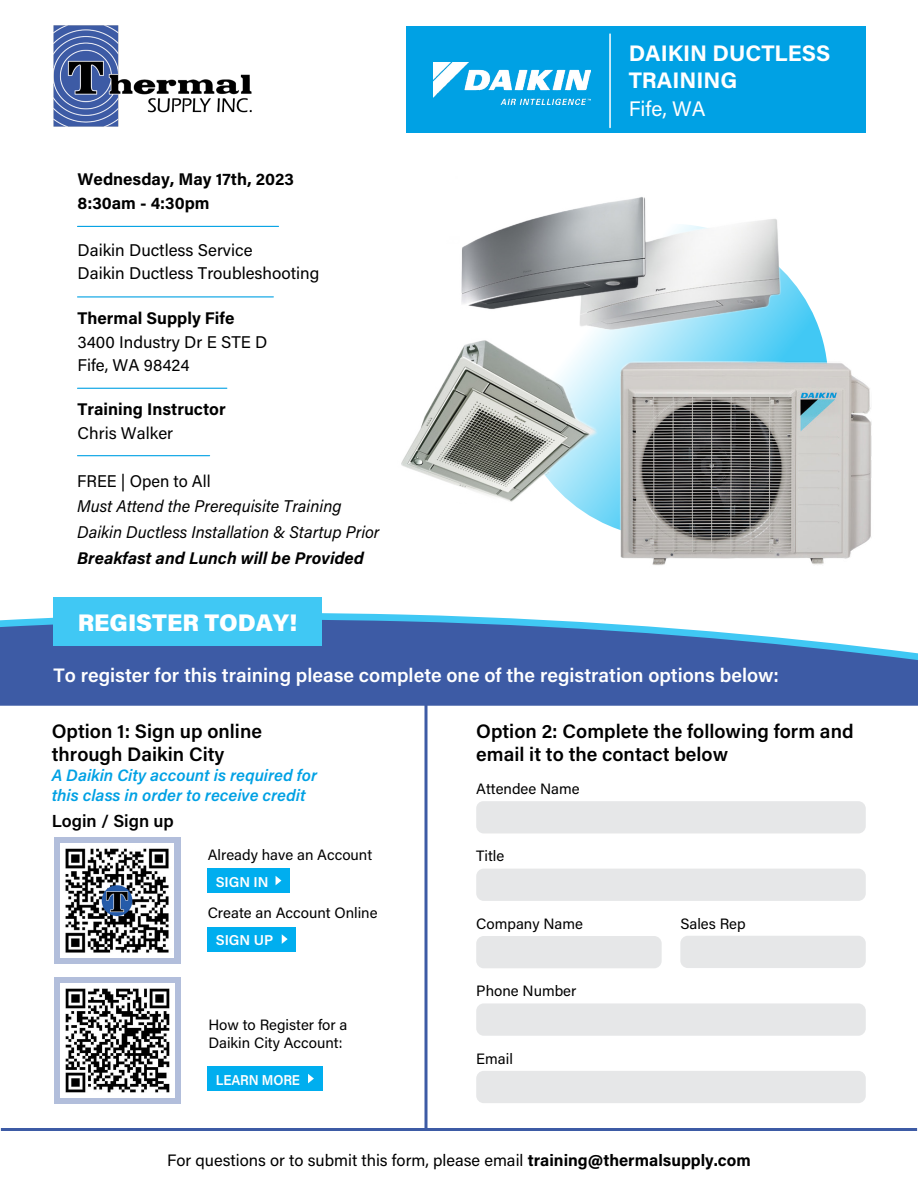
<style>
.page{position:relative;width:918px;height:1188px;background:#fff}
.page>*{position:absolute;margin:0;border:0;box-sizing:border-box;transform-origin:0 0}
.t1{font:900 24px "Acumin Pro";color:#fff}
.t2{font:700 22.5px/27px "Acumin Pro";color:#fff}
.t3{font:21px "Acumin Pro";color:#fff}
.t4{font:600 19.5px/23.4px "Acumin Pro";color:#000}
.t5{font:600 19.5px "Acumin Pro";color:#fff}
.t6{font:600 17.4px "Acumin Pro";color:#000}
.t7{font:16.95px/23.7px "Acumin Pro";color:#000}
.t8{font:italic 16.95px/25.3px "Acumin Pro";color:#000}
.t9{font:700 16.95px "Acumin Pro";color:#000}
.t10{font:italic 700 16.95px "Acumin Pro";color:#000}
.t11{font:16.5px "Acumin Pro";color:#000}
.t12{font:italic 600 16.5px/19.8px "Acumin Pro";color:#00a1e4}
.t13{font:15px/18px "Acumin Pro";color:#000}
.t14{font:600 14.25px "Acumin Pro";letter-spacing:-.01em;color:#fff}
.t15{font:600 14.25px "Acumin Pro";letter-spacing:-.01em;color:#fff;scale:.93 1}
.s1{font-weight:700}
</style>
<div class="page">
<svg style="left:54px;top:977px;width:126px;height:127px;background:#b7c2dd"></svg>
<div style="left:60px;top:983px;width:114px;height:114px;background:#fff"></div>
<div style="left:54px;top:837px;width:127px;height:127px;background:#b2bedb"></div>
<svg style="left:424px;top:706px;width:4px;height:422px;background:#6d83bb"></svg>
<svg style="left:50px;top:613px;width:452px;height:5px"></svg>
<div style="left:208px;top:868px;width:82px;height:25px;background:#00aeef"></div>
<svg style="left:276px;top:876px;width:5px;height:9px"></svg>
<div style="left:208px;top:927px;width:88px;height:25px;background:#00aeef"></div>
<svg style="left:282px;top:934px;width:6px;height:10px"></svg>
<img style="left:60px;top:843px;width:114px;height:114px">
<img style="left:53px;top:25px;width:199px;height:102px">
<div style="left:476px;top:801px;width:390px;height:32px;background:#e6e7e8;border-radius:7px"></div>
<div style="left:476px;top:869px;width:390px;height:32px;background:#e6e7e8;border-radius:8px"></div>
<div style="left:476px;top:936px;width:186px;height:32px;background:#e6e7e8;border-radius:8px"></div>
<div style="left:476px;top:1003px;width:390px;height:33px;background:#e6e7e8;border-radius:8px"></div>
<div style="left:476px;top:1071px;width:390px;height:32px;background:#e6e7e8;border-radius:8px"></div>
<hr style="left:1px;top:1128px;width:916px;height:3px;background:#3d5ba5">
<svg style="left:0;top:618px;width:918px;height:88px;background:#4e6fb1"></svg>
<div style="left:53px;top:597px;width:269px;height:48px;background:#40c8f4"></div>
<img style="left:65px;top:988px;width:104px;height:104px">
<div style="left:208px;top:1066px;width:115px;height:25px;background:#00aeef"></div>
<svg style="left:308px;top:1074px;width:6px;height:9px"></svg>
<img style="left:461px;top:197px;width:336px;height:152px">
<img style="left:601px;top:349px;width:271px;height:216px">
<img style="left:401px;top:323px;width:215px;height:180px">
<div style="left:406px;top:26px;width:460px;height:107px;background:#00a1e4"></div>
<hr style="left:609px;top:34px;width:2px;height:94px;background:#fff">
<img style="left:434px;top:62px;width:156px;height:42px">
<svg style="left:77px;top:225px;width:202px;height:2px"></svg>
<svg style="left:77px;top:296px;width:197px;height:2px"></svg>
<svg style="left:77px;top:387px;width:151px;height:2px"></svg>
<svg style="left:77px;top:455px;width:134px;height:2px"></svg>
<div style="left:680px;top:936px;width:186px;height:32px;background:#e6e7e8;border-radius:8px"></div>
<p class="t9" style="left:78px;top:167px;width:218px">Wednesday, May 17th, 2023</p>
<p class="t9" style="left:78px;top:192px;width:134px">8:30am - 4:30pm</p>
<p class="t7" style="left:78px;top:237px;width:243px">Daikin Ductless Service<br>Daikin Ductless Troubleshooting</p>
<p class="t9" style="left:78px;top:306px;width:158px">Thermal Supply Fife</p>
<p class="t7" style="left:78px;top:329px;width:191px">3400 Industry Dr E STE D<br>Fife, WA 98424</p>
<p class="t9" style="left:78px;top:397px;width:150px">Training Instructor</p>
<p class="t7" style="left:78px;top:420px;width:97px">Chris Walker</p>
<p class="t7" style="left:77px;top:468px;width:135px">FREE | Open to All</p>
<p class="t8" style="left:77px;top:493px;width:304px">Must Attend the Prerequisite Training<br>Daikin Ductless Installation &amp; Startup Prior</p>
<p class="t10" style="left:77px;top:546px;width:288px">Breakfast and Lunch will be Provided</p>
<h1 class="t1" style="left:78px;top:606px;width:221px">REGISTER TODAY!</h1>
<h2 class="t2" style="left:629px;top:39px;width:203px">DAIKIN DUCTLESS<br>TRAINING</h2>
<h3 class="t3" style="left:629px;top:94px;width:78px">Fife, WA</h3>
<h3 class="t5" style="left:54px;top:662px;width:727px">To register for this training please complete one of the registration options below:</h3>
<h3 class="t4" style="left:476px;top:719px;width:379px">Option 2: Complete the following form and email it to the contact below</h3>
<h3 class="t4" style="left:52px;top:719px;width:212px">Option 1: Sign up online through Daikin City</h3>
<p class="t12" style="left:52px;top:765px;width:267px">A Daikin City account is required for this class in order to receive credit</p>
<p class="t13" style="left:476px;top:779px;width:105px">Attendee Name</p>
<p class="t6" style="left:52px;top:809px;width:124px">Login / Sign up</p>
<p class="t13" style="left:208px;top:845px;width:166px">Already have an Account</p>
<p class="t14" style="left:216px;top:872px;width:54px">SIGN IN</p>
<p class="t13" style="left:208px;top:903px;width:171px">Create an Account Online</p>
<p class="t14" style="left:216px;top:930px;width:59px">SIGN UP</p>
<p class="t13" style="left:208px;top:1015px;width:141px">How to Register for a<br>Daikin City Account:</p>
<p class="t15" style="left:216px;top:1070px;width:92px">LEARN MORE</p>
<p class="t13" style="left:476px;top:847px;width:30px">Title</p>
<p class="t13" style="left:476px;top:914px;width:108px">Company Name</p>
<p class="t13" style="left:476px;top:981px;width:102px">Phone Number</p>
<p class="t13" style="left:476px;top:1049px;width:38px">Email</p>
<p class="t13" style="left:680px;top:914px;width:67px">Sales Rep</p>
<p class="t11" style="left:167px;top:1149px;width:585px">For questions or to submit this form, please email <span class="s1">training@thermalsupply.com</span></p>
</div>
